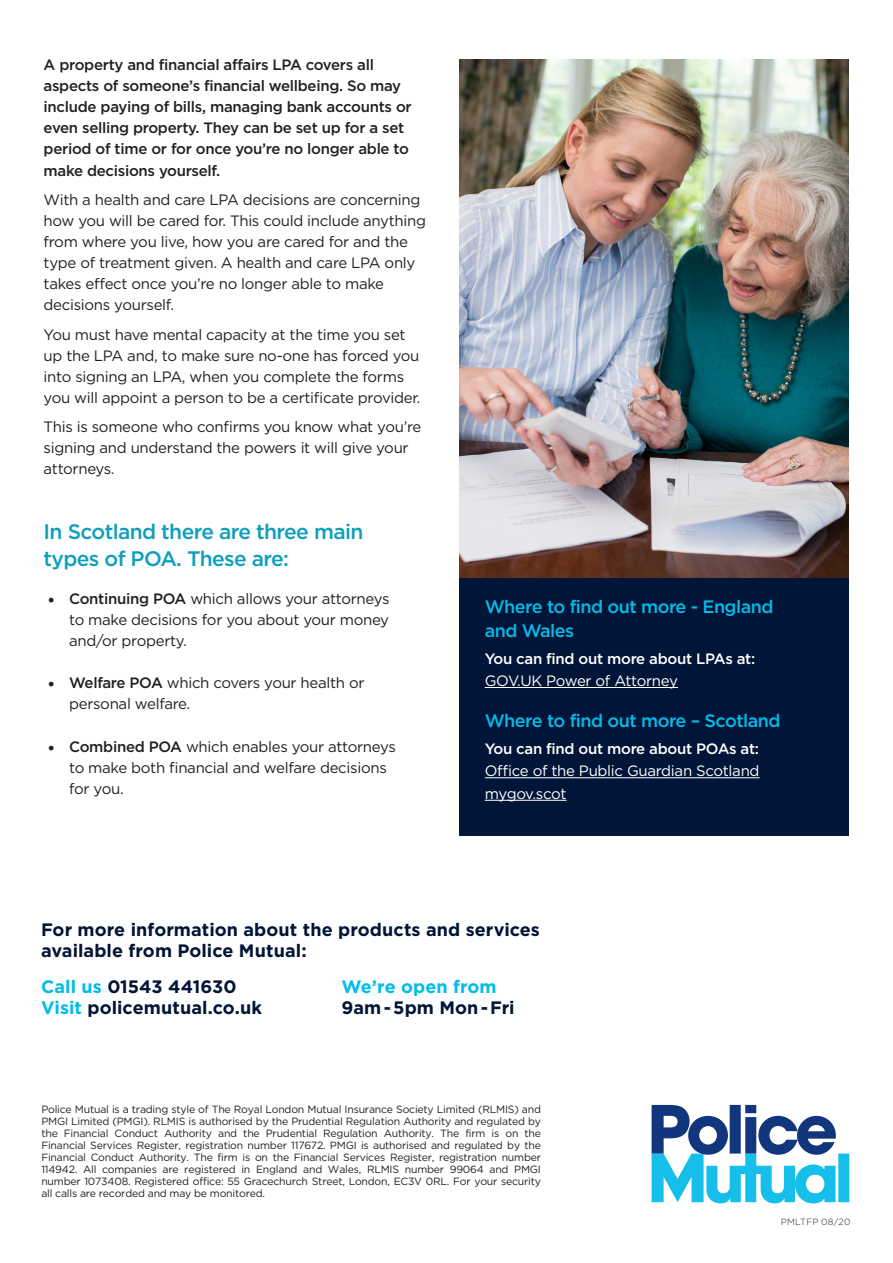
<style>
.page{position:relative;width:893px;height:1263px;background:#fff}
.page>*{position:absolute;margin:0;border:0;box-sizing:border-box;transform-origin:0 0}
.t1{font:500 21px/27px "Gotham";letter-spacing:-.03em;color:#0d9fbb}
.t2{font:700 18px/21px "Gotham";letter-spacing:.005em;color:#001537}
.t3{font:500 18px/24px "Gotham";letter-spacing:-.03em;color:#02bce8}
.t4{font:15px/21px "Gotham";letter-spacing:-.02em;color:#231f20}
.t5{font:500 15px/21px "Gotham";letter-spacing:-.02em;color:#231f20}
.t6{font:15px/22.5px "Gotham";letter-spacing:-.02em;color:#fff;text-align:justify}
.t7{font:500 15px/22.5px "Gotham";letter-spacing:-.02em;color:#fff}
.t8{font:10.5px/12px "Gotham";letter-spacing:-.02em;color:#231f20;text-align:justify}
.t9{font:300 9px "Gotham";letter-spacing:.03em;color:#231f20}
.s1{font-family:"Minion Pro";font-size:18px}
.s2{font-weight:500}
.s3{font-weight:400}
.s4{color:#02bce8}
</style>
<div class="page">
<img style="left:459px;top:60px;width:390px;height:518px">
<div style="left:459px;top:578px;width:390px;height:258px;background:#001537"></div>
<hr style="left:485px;top:687px;width:193px;height:1px;background:#fff">
<hr style="left:485px;top:777px;width:275px;height:1px;background:#fff">
<hr style="left:485px;top:800px;width:82px;height:1px;background:#fff">
<svg style="left:652px;top:1105px;width:197px;height:98px"></svg>
<p class="t5" style="left:44px;top:54px;width:370px">A property and financial affairs LPA covers all aspects of someone’s financial wellbeing. So may include paying of bills, managing bank accounts or even selling property. They can be set up for a set period of time or for once you’re no longer able to make decisions yourself.</p>
<p class="t4" style="left:44px;top:189px;width:384px">With a health and care LPA decisions are concerning how you will be cared for. This could include anything from where you live, how you are cared for and the type of treatment given. A health and care LPA only takes effect once you’re no longer able to make decisions yourself.</p>
<p class="t4" style="left:44px;top:323px;width:378px">You must have mental capacity at the time you set up the LPA and, to make sure no-one has forced you into signing an LPA, when you complete the forms you will appoint a person to be a certificate provider.</p>
<p class="t4" style="left:44px;top:416px;width:379px">This is someone who confirms you know what you’re signing and understand the powers it will give your attorneys.</p>
<p class="t1" style="left:44px;top:518px;width:321px">In Scotland there are three main types of POA. These are:</p>
<p class="t4" style="left:69px;top:588px;width:322px;text-align:justify;text-indent:-21px"><span class="s1">•</span> <span class="s2">Continuing POA</span> which allows your attorneys to make decisions for you about your money and/or property.</p>
<p class="t4" style="left:69px;top:672px;width:297px;text-indent:-21px"><span class="s1">•</span> <span class="s2">Welfare POA</span> which covers your health or personal welfare.</p>
<p class="t4" style="left:69px;top:735px;width:328px;text-indent:-21px"><span class="s1">•</span> <span class="s2">Combined POA</span> which enables your attorneys to make both financial and welfare decisions for you.</p>
<p class="t3" style="left:485px;top:594px;width:290px">Where to find out more - England and Wales</p>
<p class="t7" style="left:485px;top:646px;width:272px">You can find out more about LPAs at:<br><span class="s3">GOV.UK Power of Attorney</span></p>
<p class="t3" style="left:485px;top:708px;width:297px">Where to find out more – Scotland</p>
<p class="t6" style="left:485px;top:737px;width:276px"><span class="s2">You can find out more about POAs at:<br></span>Office of the Public Guardian Scotland mygov.scot</p>
<p class="t2" style="left:41px;top:919px;width:500px">For more information about the products and services available from Police Mutual:</p>
<p class="t2" style="left:41px;top:976px;width:222px"><span class="s4">Call us</span> 01543 441630<br><span class="s4">Visit</span> policemutual.co.uk</p>
<p class="t2" style="left:342px;top:976px;width:175px"><span class="s4">We’re open from<br></span>9am-5pm Mon-Fri</p>
<p class="t8" style="left:41px;top:1102px;width:501px">Police Mutual is a trading style of The Royal London Mutual Insurance Society Limited (RLMIS) and PMGI Limited (PMGI). RLMIS is authorised by the Prudential Regulation Authority and regulated by the Financial Conduct Authority and the Prudential Regulation Authority. The firm is on the Financial Services Register, registration number 117672. PMGI is authorised and regulated by the Financial Conduct Authority. The firm is on the Financial Services Register, registration number 114942. All companies are registered in England and Wales, RLMIS number 99064 and PMGI number 1073408. Registered office: 55 Gracechurch Street, London, EC3V 0RL. For your security all calls are recorded and may be monitored.</p>
<p class="t9" style="left:781px;top:1216px;width:71px">PMLTFP 08/20</p>
</div>
